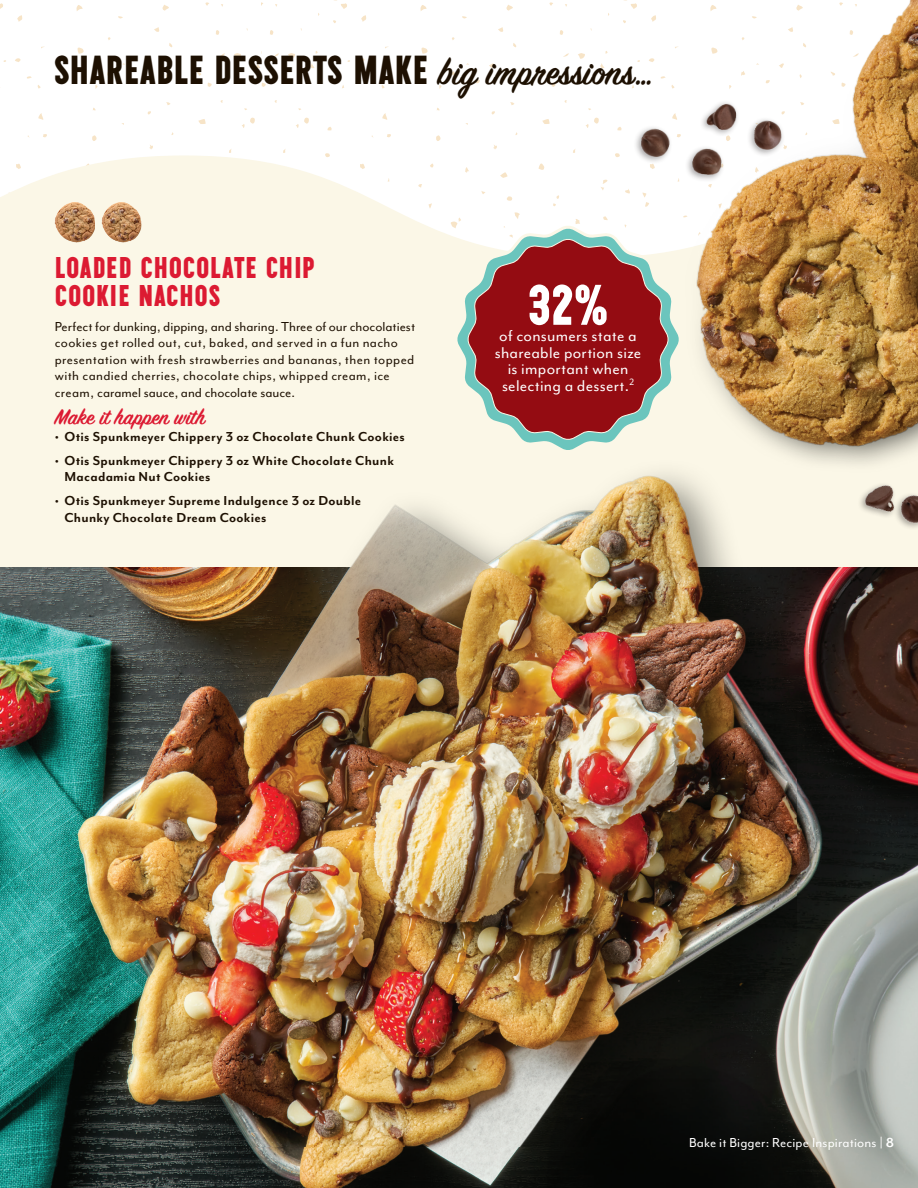
<style>
.page{position:relative;width:918px;height:1188px;background:#fff}
.page>*{position:absolute;margin:0;border:0;box-sizing:border-box;transform-origin:0 0}
.t1{font:57.15px "Duotone";color:#fff}
.t2{font:40.5px "Duotone";color:#1d1002}
.t3{font:30px/28.5px "Duotone";letter-spacing:.02em;color:#dc1a32}
.t4{font:600 24px "Sign Painter House Script";color:#dc1a32}
.t5{font:18px/16.5px "Mr Eaves Mod OT";letter-spacing:.015em;color:#fff;text-align:center}
.t6{font:15px/16.5px "Mr Eaves Mod OT";letter-spacing:.025em;color:#1d1002}
.t7{font:700 15px/16.5px "Mr Eaves Mod OT";letter-spacing:.02em;color:#1d1002}
.t8{font:15px "Mr Eaves Mod OT";letter-spacing:.01em;color:#fff}
.s1{font-family:"Sign Painter House Script";font-weight:600}
.s2{font-weight:700}
</style>
<div class="page">
<svg style="left:436px;top:135px;width:5px;height:6px"></svg>
<svg style="left:387px;top:134px;width:4px;height:3px"></svg>
<svg style="left:382px;top:113px;width:5px;height:7px"></svg>
<svg style="left:310px;top:63px;width:5px;height:5px"></svg>
<svg style="left:262px;top:82px;width:4px;height:5px"></svg>
<svg style="left:451px;top:71px;width:4px;height:5px"></svg>
<svg style="left:489px;top:63px;width:5px;height:5px"></svg>
<svg style="left:421px;top:47px;width:7px;height:7px"></svg>
<svg style="left:498px;top:27px;width:5px;height:5px"></svg>
<svg style="left:420px;top:5px;width:6px;height:6px"></svg>
<svg style="left:476px;top:80px;width:4px;height:4px"></svg>
<svg style="left:506px;top:5px;width:7px;height:6px"></svg>
<svg style="left:334px;top:0;width:13px;height:9px"></svg>
<svg style="left:270px;top:30px;width:4px;height:5px"></svg>
<svg style="left:361px;top:15px;width:5px;height:7px"></svg>
<svg style="left:273px;top:53px;width:6px;height:4px"></svg>
<svg style="left:288px;top:53px;width:7px;height:6px"></svg>
<svg style="left:359px;top:58px;width:6px;height:4px"></svg>
<svg style="left:296px;top:117px;width:13px;height:11px"></svg>
<svg style="left:327px;top:127px;width:5px;height:3px"></svg>
<svg style="left:493px;top:145px;width:4px;height:4px"></svg>
<svg style="left:552px;top:82px;width:4px;height:5px"></svg>
<svg style="left:541px;top:72px;width:4px;height:4px"></svg>
<svg style="left:560px;top:30px;width:4px;height:5px"></svg>
<svg style="left:563px;top:53px;width:6px;height:4px"></svg>
<svg style="left:578px;top:53px;width:7px;height:6px"></svg>
<svg style="left:542px;top:119px;width:8px;height:5px"></svg>
<svg style="left:92px;top:135px;width:5px;height:6px"></svg>
<svg style="left:107px;top:71px;width:4px;height:5px"></svg>
<svg style="left:145px;top:63px;width:5px;height:5px"></svg>
<svg style="left:78px;top:47px;width:6px;height:7px"></svg>
<svg style="left:0;top:3px;width:3px;height:6px"></svg>
<svg style="left:154px;top:27px;width:5px;height:5px"></svg>
<svg style="left:118px;top:16px;width:5px;height:3px"></svg>
<svg style="left:76px;top:5px;width:7px;height:6px"></svg>
<svg style="left:132px;top:80px;width:4px;height:4px"></svg>
<svg style="left:162px;top:5px;width:7px;height:6px"></svg>
<svg style="left:17px;top:15px;width:5px;height:7px"></svg>
<svg style="left:149px;top:145px;width:4px;height:4px"></svg>
<svg style="left:256px;top:63px;width:5px;height:5px"></svg>
<svg style="left:208px;top:82px;width:4px;height:5px"></svg>
<svg style="left:197px;top:72px;width:4px;height:4px"></svg>
<svg style="left:216px;top:30px;width:4px;height:5px"></svg>
<svg style="left:219px;top:53px;width:6px;height:4px"></svg>
<svg style="left:234px;top:53px;width:7px;height:6px"></svg>
<svg style="left:198px;top:119px;width:8px;height:5px"></svg>
<svg style="left:242px;top:117px;width:13px;height:11px"></svg>
<svg style="left:54px;top:153px;width:803px;height:414px;fill:#fbf7e7"></svg>
<img style="left:55px;top:202px;width:39px;height:40px">
<img style="left:102px;top:202px;width:39px;height:40px">
<svg style="left:0;top:47px;width:54px;height:391px"></svg>
<div style="left:857px;top:447px;width:61px;height:120px;background:#fbf7e7"></div>
<img style="left:838px;top:501px;width:80px;height:34px">
<img style="left:588px;top:0;width:330px;height:501px">
<img style="left:0;top:567px;width:918px;height:621px">
<img style="left:0;top:438px;width:797px;height:709px">
<svg style="left:451px;top:223px;width:234px;height:233px"></svg>
<svg style="left:450px;top:235px;width:220px;height:214px;background:#aa5e5d"></svg>
<p class="t2" style="left:54px;top:49px;width:602px">SHAREABLE DESSERTS MAKE <span class="s1">big impressions…</span></p>
<p class="t3" style="left:55px;top:253px;width:262px">LOADED CHOCOLATE CHIP<br>COOKIE NACHOS</p>
<p class="t1" style="left:527px;top:275px;width:83px">32%</p>
<p class="t5" style="left:495px;top:344px;width:148px">shareable portion size is important when selecting a dessert.<sup>2</sup></p>
<p class="t6" style="left:55px;top:318px;width:362px">Perfect for dunking, dipping, and sharing. Three of our chocolatiest cookies get rolled out, cut, baked, and served in a fun nacho presentation with fresh strawberries and bananas, then topped with candied cherries, chocolate chips, whipped cream, ice cream, caramel sauce, and chocolate sauce.</p>
<p class="t5" style="left:499px;top:328px;width:139px">of consumers state a</p>
<p class="t4" style="left:55px;top:403px;width:152px">Make it happen with</p>
<p class="t7" style="left:55px;top:428px;width:352px">• Otis Spunkmeyer Chippery 3 oz Chocolate Chunk Cookies</p>
<p class="t7" style="left:65px;top:452px;width:331px;text-indent:-10px">• Otis Spunkmeyer Chippery 3 oz White Chocolate Chunk<br>Macadamia Nut Cookies</p>
<p class="t7" style="left:65px;top:492px;width:298px;text-indent:-10px">• Otis Spunkmeyer Supreme Indulgence 3 oz Double<br>Chunky Chocolate Dream Cookies</p>
<p class="t8" style="left:689px;top:1134px;width:207px">Bake it Bigger: Recipe Inspirations <span class="s2">| 8</span></p>
</div>
